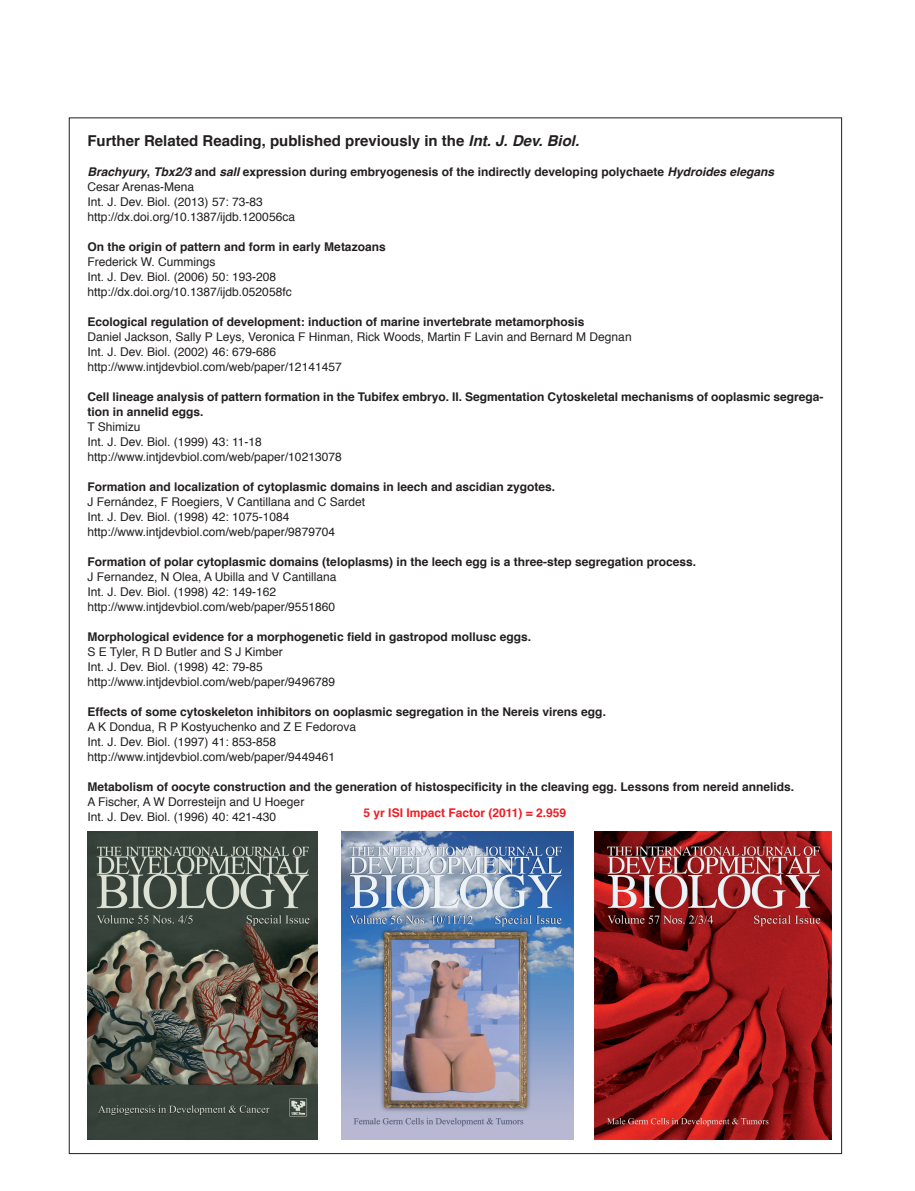
<style>
.page{position:relative;width:915px;height:1191px;background:#fff}
.page>*{position:absolute;margin:0;border:0;box-sizing:border-box;transform-origin:0 0}
._0-TitleSmall-2{font:700 15px "Helvetica";color:#231f20}
._0-RelatedArticles{font:12px "Helvetica";color:#231f20}
._0-RelatedArticles-2{font:700 12px/15px "Helvetica";color:#231f20}
._0-TitleSmall-2-2{font:700 12px "Helvetica";color:#ee1d23}
.s1{font-style:italic}
</style>
<div class="page">
<img style="left:88px;top:831px;width:229px;height:308px">
<img style="left:341px;top:831px;width:232px;height:308px">
<img style="left:594px;top:831px;width:237px;height:308px">
<p class="_0-TitleSmall-2" style="left:87px;top:128px;width:493px">Further Related Reading, published previously in the <span class="s1">Int. J. Dev. Biol.</span></p>
<p class="_0-RelatedArticles-2" style="left:87px;top:164px;width:688px"><span class="s1">Brachyury</span>, <span class="s1">Tbx2/3</span> and <span class="s1">sall</span> expression during embryogenesis of the indirectly developing polychaete <span class="s1">Hydroides elegans</span></p>
<p class="_0-RelatedArticles" style="left:87px;top:177px;width:108px">Cesar Arenas-Mena</p>
<p class="_0-RelatedArticles" style="left:87px;top:192px;width:177px">Int. J. Dev. Biol. (2013) 57: 73-83</p>
<p class="_0-RelatedArticles" style="left:87px;top:207px;width:209px">http://dx.doi.org/10.1387/ijdb.120056ca</p>
<p class="_0-RelatedArticles-2" style="left:87px;top:239px;width:300px">On the origin of pattern and form in early Metazoans</p>
<p class="_0-RelatedArticles" style="left:87px;top:252px;width:130px">Frederick W. Cummings</p>
<p class="_0-RelatedArticles" style="left:87px;top:267px;width:190px">Int. J. Dev. Biol. (2006) 50: 193-208</p>
<p class="_0-RelatedArticles" style="left:87px;top:282px;width:206px">http://dx.doi.org/10.1387/ijdb.052058fc</p>
<p class="_0-RelatedArticles-2" style="left:87px;top:314px;width:498px">Ecological regulation of development: induction of marine invertebrate metamorphosis</p>
<p class="_0-RelatedArticles" style="left:87px;top:327px;width:545px">Daniel Jackson, Sally P Leys, Veronica F Hinman, Rick Woods, Martin F Lavin and Bernard M Degnan</p>
<p class="_0-RelatedArticles" style="left:87px;top:342px;width:190px">Int. J. Dev. Biol. (2002) 46: 679-686</p>
<p class="_0-RelatedArticles" style="left:87px;top:357px;width:256px">http://www.intjdevbiol.com/web/paper/12141457</p>
<p class="_0-RelatedArticles-2" style="left:87px;top:389px;width:737px">Cell lineage analysis of pattern formation in the Tubifex embryo. II. Segmentation Cytoskeletal mechanisms of ooplasmic segrega&shy;tion in annelid eggs.</p>
<p class="_0-RelatedArticles" style="left:87px;top:417px;width:55px">T Shimizu</p>
<p class="_0-RelatedArticles" style="left:87px;top:432px;width:176px">Int. J. Dev. Biol. (1999) 43: 11-18</p>
<p class="_0-RelatedArticles" style="left:87px;top:447px;width:256px">http://www.intjdevbiol.com/web/paper/10213078</p>
<p class="_0-RelatedArticles-2" style="left:87px;top:479px;width:469px">Formation and localization of cytoplasmic domains in leech and ascidian zygotes.</p>
<p class="_0-RelatedArticles" style="left:87px;top:492px;width:279px">J Fernández, F Roegiers, V Cantillana and C Sardet</p>
<p class="_0-RelatedArticles" style="left:87px;top:507px;width:203px">Int. J. Dev. Biol. (1998) 42: 1075-1084</p>
<p class="_0-RelatedArticles" style="left:87px;top:522px;width:249px">http://www.intjdevbiol.com/web/paper/9879704</p>
<p class="_0-RelatedArticles-2" style="left:87px;top:554px;width:610px">Formation of polar cytoplasmic domains (teloplasms) in the leech egg is a three-step segregation process.</p>
<p class="_0-RelatedArticles" style="left:87px;top:567px;width:250px">J Fernandez, N Olea, A Ubilla and V Cantillana</p>
<p class="_0-RelatedArticles" style="left:87px;top:582px;width:190px">Int. J. Dev. Biol. (1998) 42: 149-162</p>
<p class="_0-RelatedArticles" style="left:87px;top:597px;width:249px">http://www.intjdevbiol.com/web/paper/9551860</p>
<p class="_0-RelatedArticles-2" style="left:87px;top:629px;width:445px">Morphological evidence for a morphogenetic field in gastropod mollusc eggs.</p>
<p class="_0-RelatedArticles" style="left:87px;top:642px;width:197px">S E Tyler, R D Butler and S J Kimber</p>
<p class="_0-RelatedArticles" style="left:87px;top:657px;width:177px">Int. J. Dev. Biol. (1998) 42: 79-85</p>
<p class="_0-RelatedArticles" style="left:87px;top:672px;width:249px">http://www.intjdevbiol.com/web/paper/9496789</p>
<p class="_0-RelatedArticles-2" style="left:87px;top:704px;width:520px">Effects of some cytoskeleton inhibitors on ooplasmic segregation in the Nereis virens egg.</p>
<p class="_0-RelatedArticles" style="left:87px;top:717px;width:270px">A K Dondua, R P Kostyuchenko and Z E Fedorova</p>
<p class="_0-RelatedArticles" style="left:87px;top:732px;width:190px">Int. J. Dev. Biol. (1997) 41: 853-858</p>
<p class="_0-RelatedArticles" style="left:87px;top:747px;width:249px">http://www.intjdevbiol.com/web/paper/9449461</p>
<p class="_0-RelatedArticles-2" style="left:87px;top:779px;width:708px">Metabolism of oocyte construction and the generation of histospecificity in the cleaving egg. Lessons from nereid annelids.</p>
<p class="_0-RelatedArticles" style="left:87px;top:792px;width:218px">A Fischer, A W Dorresteijn and U Hoeger</p>
<p class="_0-RelatedArticles" style="left:87px;top:807px;width:190px">Int. J. Dev. Biol. (1996) 40: 421-430</p>
<p class="_0-TitleSmall-2-2" style="left:363px;top:803px;width:204px">5 yr ISI Impact Factor (2011) = 2.959</p>
</div>
